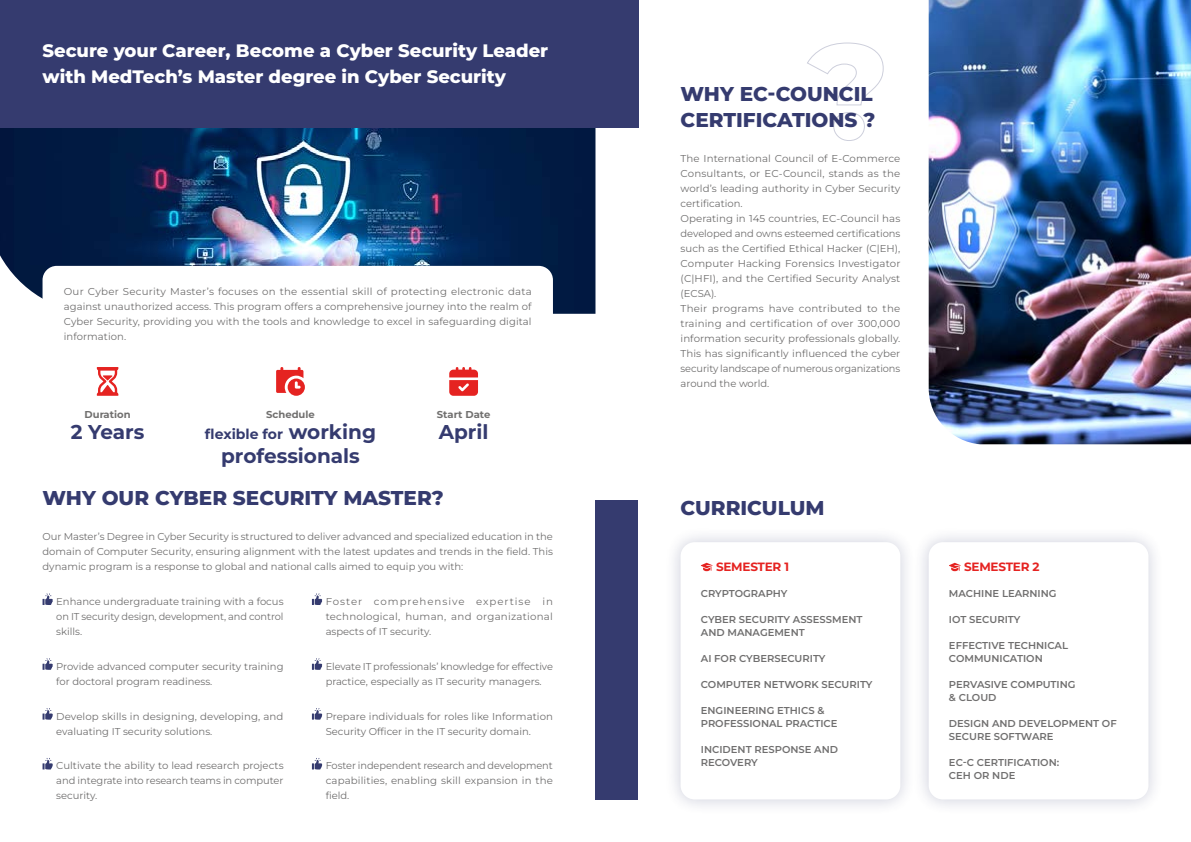
<style>
.page{position:relative;width:1191px;height:842px;background:#fff}
.page>*{position:absolute;margin:0;border:0;box-sizing:border-box;transform-origin:0 0}
.t1{font:800 20px/26px "Montserrat";color:#353b6f}
.t2{font:700 20px "Montserrat";color:#353b6f}
.t3{font:800 18px/26px "Montserrat";color:#fff}
.t4{font:700 14px "Montserrat";color:#353b6f}
.t5{font:700 12px "Montserrat";letter-spacing:-.02em;color:#e52321}
.t6{font:10px/15px "Montserrat";color:#706f6f;text-align:justify}
.t7{font:600 10px/13px "Montserrat";color:#706f6f}
.t8{font:700 10px "Montserrat";color:#71706f}
.s1{font-size:20px}
</style>
<div class="page">
<img style="left:0;top:127px;width:595px;height:187px">
<div style="left:43px;top:266px;width:510px;height:87px;background:#fff;border-radius:14px"></div>
<div style="left:664px;top:526px;width:252px;height:289px;background:#f7f7f9"></div>
<div style="left:680px;top:542px;width:220px;height:257px;background:#fff;border-radius:14px"></div>
<div style="left:912px;top:526px;width:252px;height:289px;background:#f8f8fa"></div>
<div style="left:928px;top:542px;width:220px;height:257px;background:#fff;border-radius:14px"></div>
<div style="left:0;top:0;width:638px;height:127px;background:#353b6f"></div>
<div style="left:595px;top:500px;width:43px;height:299px;background:#353b6f"></div>
<svg style="left:97px;top:367px;width:21px;height:29px"></svg>
<svg style="left:276px;top:367px;width:29px;height:29px"></svg>
<svg style="left:449px;top:367px;width:29px;height:29px"></svg>
<svg style="left:43px;top:593px;width:10px;height:12px"></svg>
<svg style="left:43px;top:658px;width:10px;height:12px"></svg>
<svg style="left:43px;top:708px;width:10px;height:12px"></svg>
<svg style="left:43px;top:758px;width:10px;height:11px"></svg>
<svg style="left:312px;top:658px;width:10px;height:12px"></svg>
<svg style="left:312px;top:593px;width:10px;height:12px"></svg>
<svg style="left:312px;top:708px;width:10px;height:12px"></svg>
<svg style="left:312px;top:758px;width:10px;height:11px"></svg>
<svg style="left:807px;top:42px;width:77px;height:99px"></svg>
<img style="left:928px;top:0;width:263px;height:444px">
<svg style="left:701px;top:563px;width:11px;height:8px"></svg>
<svg style="left:949px;top:563px;width:11px;height:8px"></svg>
<h2 class="t3" style="left:43px;top:37px;width:507px">Secure your Career, Become a Cyber Security Leader with MedTech’s Master degree in Cyber Security</h2>
<p class="t6" style="left:64px;top:283px;width:469px">Our Cyber Security Master’s focuses on the essential skill of protecting electronic data against unauthorized access. This program offers a comprehensive journey into the realm of Cyber Security, providing you with the tools and knowledge to excel in safeguarding digital information.</p>
<p class="t8" style="left:85px;top:408px;width:48px">Duration</p>
<p class="t8" style="left:266px;top:408px;width:50px">Schedule</p>
<p class="t8" style="left:437px;top:408px;width:55px">Start Date</p>
<h1 class="t2" style="left:71px;top:419px;width:75px">2 Years</h1>
<h3 class="t4" style="left:205px;top:425px;width:172px">flexible for <span class="s1">working</span></h3>
<h1 class="t2" style="left:221px;top:443px;width:140px">professionals</h1>
<h1 class="t2" style="left:439px;top:419px;width:51px">April</h1>
<h1 class="t1" style="left:43px;top:484px;width:403px">WHY OUR CYBER SECURITY MASTER?</h1>
<p class="t6" style="left:43px;top:529px;width:512px">Our Master’s Degree in Cyber Security is structured to deliver advanced and specialized education in the domain of Computer Security, ensuring alignment with the latest updates and trends in the field. This dynamic program is a response to global and national calls aimed to equip you with:</p>
<p class="t6" style="left:56px;top:594px;width:229px">Enhance undergraduate training with a focus on IT security design, development, and control skills.</p>
<p class="t6" style="left:56px;top:658px;width:229px">Provide advanced computer security training for doctoral program readiness.</p>
<p class="t6" style="left:56px;top:708px;width:229px">Develop skills in designing, developing, and evaluating IT security solutions.</p>
<p class="t6" style="left:56px;top:758px;width:229px">Cultivate the ability to lead research projects and integrate into research teams in computer security.</p>
<p class="t6" style="left:326px;top:594px;width:229px">Foster comprehensive expertise in technological, human, and organizational aspects of IT security.</p>
<p class="t6" style="left:326px;top:658px;width:229px">Elevate IT professionals’ knowledge for effective practice, especially as IT security managers.</p>
<p class="t6" style="left:326px;top:708px;width:229px">Prepare individuals for roles like Information<br>Security Officer in the IT security domain.</p>
<p class="t6" style="left:326px;top:758px;width:229px">Foster independent research and development capabilities, enabling skill expansion in the field.</p>
<h1 class="t1" style="left:680px;top:80px;width:196px">WHY EC-COUNCIL<br>CERTIFICATIONS ?</h1>
<p class="t6" style="left:680px;top:151px;width:221px;text-align:left">The International Council of E-Commerce Consultants, or EC-Council, stands as the world’s leading authority in Cyber Security certification.<br>Operating in 145 countries, EC-Council has developed and owns esteemed certifications such as the Certified Ethical Hacker (C|EH), Computer Hacking Forensics Investigator (C|HFI), and the Certified Security Analyst (ECSA).<br>Their programs have contributed to the training and certification of over 300,000 information security professionals globally.<br>This has significantly influenced the cyber security landscape of numerous organizations around the world.</p>
<h1 class="t1" style="left:680px;top:494px;width:145px">CURRICULUM</h1>
<p class="t5" style="left:716px;top:559px;width:74px">SEMESTER 1</p>
<p class="t5" style="left:964px;top:559px;width:77px">SEMESTER 2</p>
<p class="t7" style="left:701px;top:587px;width:88px">CRYPTOGRAPHY</p>
<p class="t7" style="left:701px;top:613px;width:163px">CYBER SECURITY ASSESSMENT<br>AND MANAGEMENT</p>
<p class="t7" style="left:701px;top:652px;width:126px">AI FOR CYBERSECURITY</p>
<p class="t7" style="left:701px;top:678px;width:173px">COMPUTER NETWORK SECURITY</p>
<p class="t7" style="left:701px;top:704px;width:138px">ENGINEERING ETHICS &amp;<br>PROFESSIONAL PRACTICE</p>
<p class="t7" style="left:701px;top:743px;width:139px">INCIDENT RESPONSE AND<br>RECOVERY</p>
<p class="t7" style="left:949px;top:587px;width:109px">MACHINE LEARNING</p>
<p class="t7" style="left:949px;top:613px;width:73px">IOT SECURITY</p>
<p class="t7" style="left:949px;top:639px;width:121px">EFFECTIVE TECHNICAL<br>COMMUNICATION</p>
<p class="t7" style="left:949px;top:678px;width:128px">PERVASIVE COMPUTING &amp; CLOUD</p>
<p class="t7" style="left:949px;top:717px;width:169px">DESIGN AND DEVELOPMENT OF<br>SECURE SOFTWARE</p>
<p class="t7" style="left:949px;top:756px;width:112px">EC-C CERTIFICATION:<br>CEH OR NDE</p>
</div>
